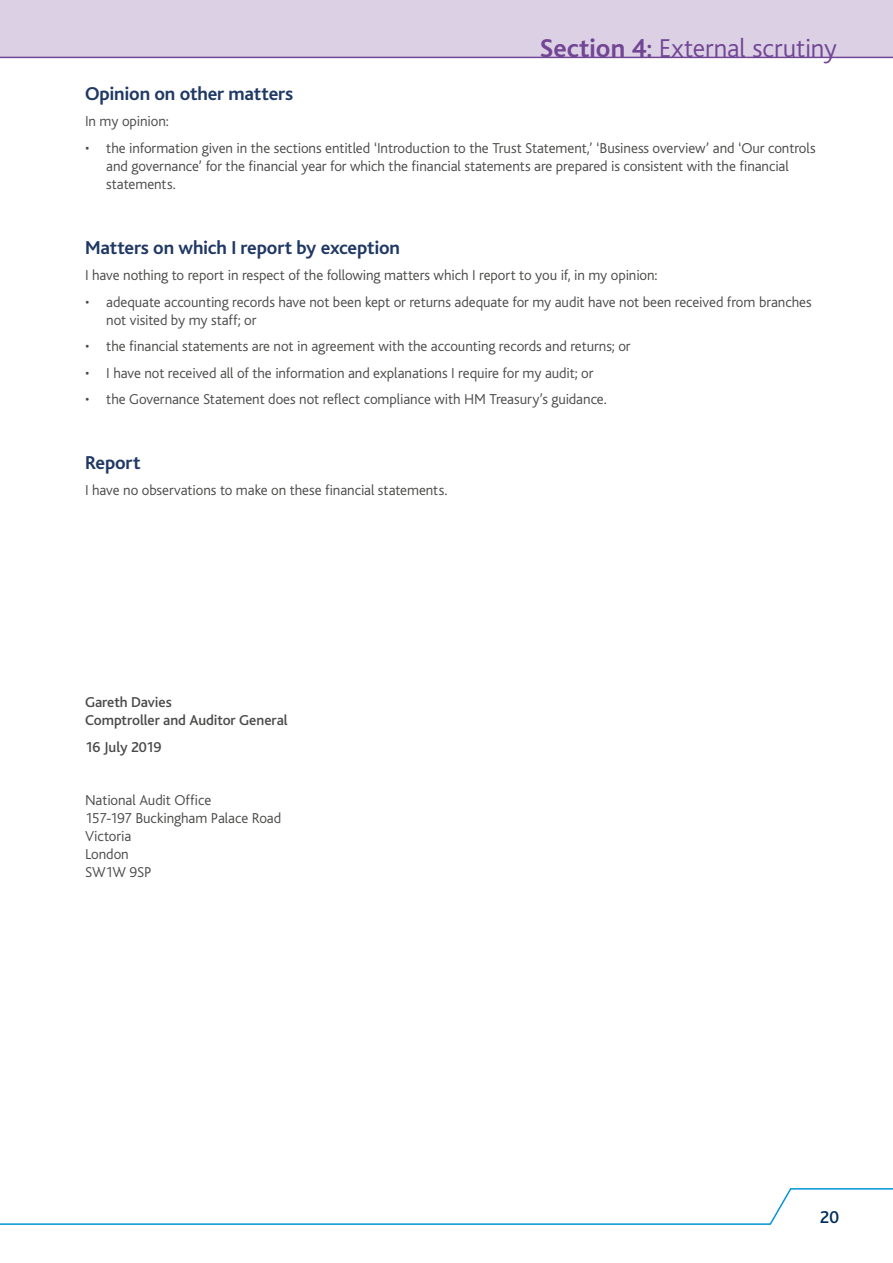
<style>
.page{position:relative;width:893px;height:1263px;background:#fff}
.page>*{position:absolute;margin:0;border:0;box-sizing:border-box;transform-origin:0 0}
.t1{font:300 27px "Bliss";letter-spacing:-.005em;color:#724695}
.Heading_3{font:700 19.5px "Bliss";letter-spacing:-.01em;color:#1f3864}
.t2{font:500 18px "Bliss";color:#032d5a}
.Body{font:300 15px/18px "Bliss";letter-spacing:-.005em;color:#4a4a49}
.Body-2{font:500 15px "Bliss";letter-spacing:-.005em;color:#4a4a49}
.s1{font-weight:700}
.s2{font-weight:500}
</style>
<div class="page">
<svg style="left:0;top:1188px;width:893px;height:37px"></svg>
<div style="left:0;top:0;width:893px;height:58px;background:#dcd1e4"></div>
<h1 class="t1" style="left:540px;top:34px;width:299px"><span class="s1">Section 4</span><span class="s2">:</span> External scrutiny</h1>
<p class="Heading_3" style="left:85px;top:83px;width:210px">Opinion on other matters</p>
<p class="Body" style="left:85px;top:113px;width:85px">In my opinion:</p>
<p class="Body" style="left:106px;top:139px;width:711px;text-indent:-21px">• the information given in the sections entitled ‘Introduction to the Trust Statement,’ ‘Business overview’ and ‘Our controls and governance’ for the financial year for which the financial statements are prepared is consistent with the financial statements.</p>
<p class="Heading_3" style="left:85px;top:237px;width:317px">Matters on which I report by exception</p>
<p class="Body" style="left:85px;top:266px;width:574px">I have nothing to report in respect of the following matters which I report to you if, in my opinion:</p>
<p class="Body" style="left:106px;top:293px;width:707px;text-indent:-21px">• adequate accounting records have not been kept or returns adequate for my audit have not been received from branches not visited by my staff; or</p>
<p class="Body" style="left:85px;top:337px;width:547px">• the financial statements are not in agreement with the accounting records and returns; or</p>
<p class="Body" style="left:85px;top:364px;width:510px">• I have not received all of the information and explanations I require for my audit; or</p>
<p class="Body" style="left:85px;top:390px;width:523px">• the Governance Statement does not reflect compliance with HM Treasury’s guidance.</p>
<p class="Heading_3" style="left:85px;top:452px;width:57px">Report</p>
<p class="Body" style="left:85px;top:481px;width:364px">I have no observations to make on these financial statements.</p>
<p class="Body-2" style="left:85px;top:694px;width:88px">Gareth Davies</p>
<p class="Body-2" style="left:85px;top:712px;width:204px">Comptroller and Auditor General</p>
<p class="Body-2" style="left:85px;top:739px;width:78px">16 July 2019</p>
<p class="Body" style="left:85px;top:791px;width:198px">National Audit Office<br>157-197 Buckingham Palace Road<br>Victoria<br>London<br>SW1W 9SP</p>
<p class="t2" style="left:820px;top:1207px;width:21px">20</p>
</div>
